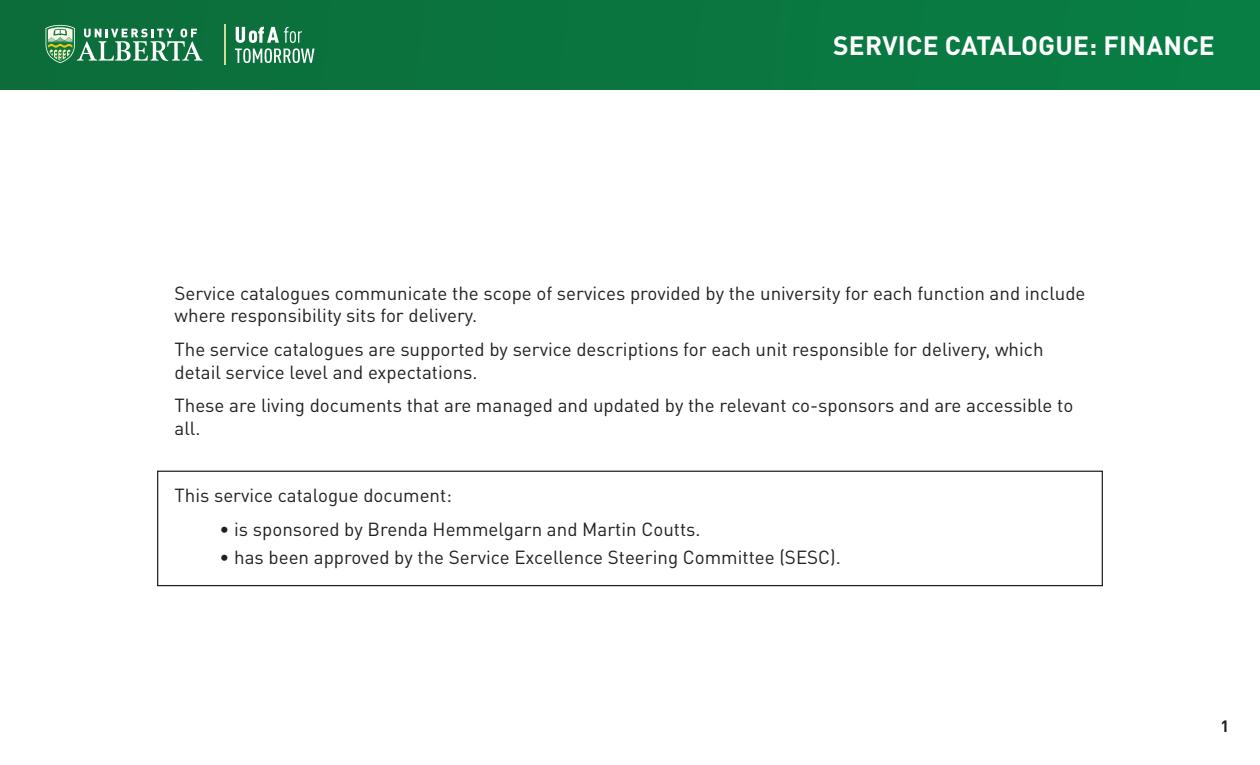
<style>
.page{position:relative;width:1260px;height:765px;background:#fff}
.page>*{position:absolute;margin:0;border:0;box-sizing:border-box;transform-origin:0 0}
.t1{font:700 26.25px "DIN Pro";letter-spacing:.01em;color:#fff}
.Intro{font:18.75px/22.5px "DIN Pro";color:#231f20}
.Intro_List{font:18.75px "DIN Pro";color:#231f20}
.t2{font:700 16.25px "DIN Pro";color:#231f20}
</style>
<div class="page">
<div style="left:0;top:0;width:1260px;height:90px;background:#0a763f"></div>
<svg style="left:46px;top:25px;width:156px;height:38px"></svg>
<svg style="left:235px;top:27px;width:79px;height:36px"></svg>
<hr style="left:225px;top:25px;width:1px;height:40px;background:#d1dd9b">
<div style="left:157px;top:471px;width:946px;height:115px;border:1px solid #231f20"></div>
<h1 class="t1" style="left:833px;top:24px;width:383px">SERVICE CATALOGUE: FINANCE</h1>
<p class="Intro" style="left:175px;top:280px;width:913px">Service catalogues communicate the scope of services provided by the university for each function and include where responsibility sits for delivery.</p>
<p class="Intro" style="left:175px;top:336px;width:871px">The service catalogues are supported by service descriptions for each unit responsible for delivery, which detail service level and expectations.</p>
<p class="Intro" style="left:175px;top:393px;width:900px">These are living documents that are managed and updated by the relevant co-sponsors and are accessible to all.</p>
<p class="Intro" style="left:175px;top:483px;width:279px">This service catalogue document:</p>
<p class="Intro_List" style="left:220px;top:515px;width:483px">• is sponsored by Brenda Hemmelgarn and Martin Coutts.</p>
<p class="Intro_List" style="left:220px;top:543px;width:623px">• has been approved by the Service Excellence Steering Committee (SESC).</p>
<p class="t2" style="left:1220px;top:713px;width:10px">1</p>
</div>
